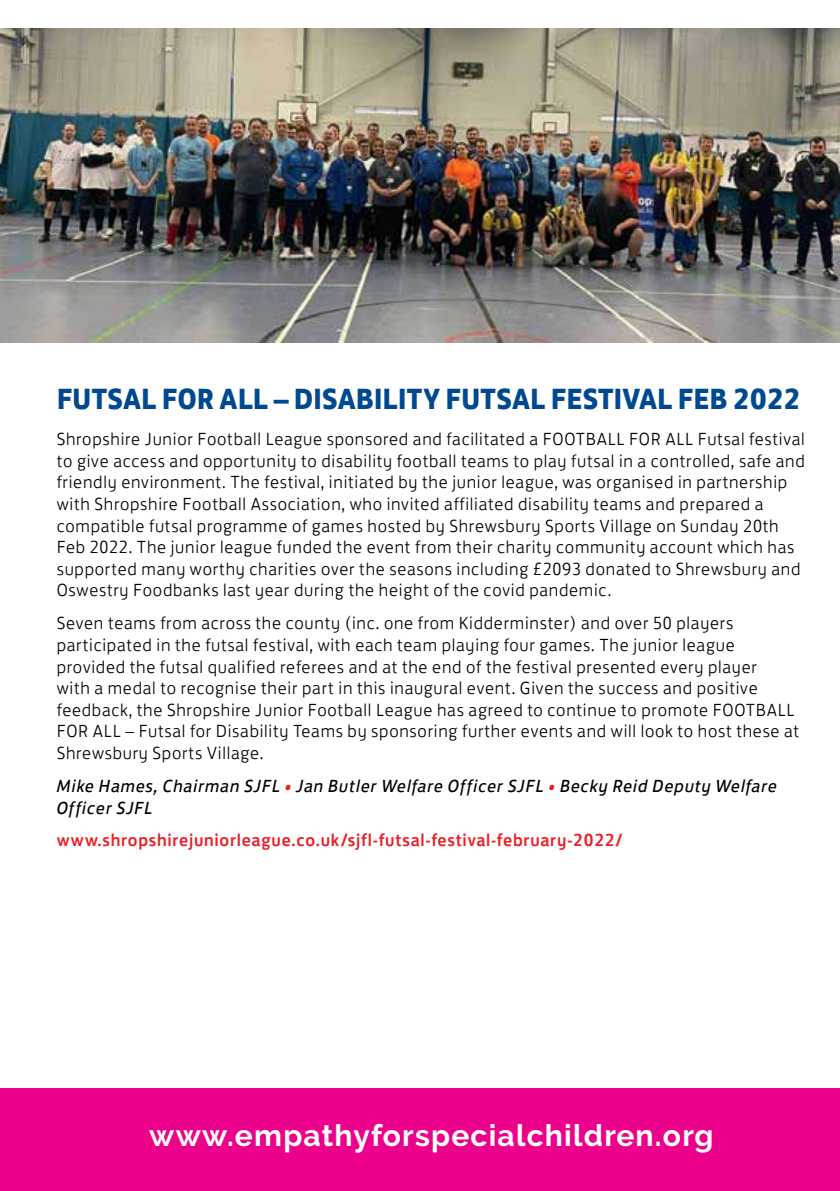
<style>
.page{position:relative;width:840px;height:1191px;background:#fff}
.page>*{position:absolute;margin:0;border:0;box-sizing:border-box;transform-origin:0 0}
.t1{font:700 30px "FS Jack";letter-spacing:-.01em;color:#004990}
.t2{font:700 30px "Raleway";letter-spacing:.04em;color:#fff}
.t3{font:300 18px/21.6px "FS Jack";letter-spacing:.04em;color:#000}
.t4{font:italic 18px/21.6px "FS Jack";letter-spacing:.04em;color:#000}
.t5{font:500 18px "FS Jack";letter-spacing:.04em;color:#ed1d24}
.s1{color:#ed1d24}
</style>
<div class="page">
<div style="left:0;top:1089px;width:839px;height:102px;background:#ec008c"></div>
<img style="left:0;top:28px;width:839px;height:314px">
<h1 class="t1" style="left:57px;top:374px;width:745px">FUTSAL FOR ALL – DISABILITY FUTSAL FESTIVAL FEB 2022</h1>
<p class="t3" style="left:57px;top:426px;width:749px">Shropshire Junior Football League sponsored and facilitated a FOOTBALL FOR ALL Futsal festival to give access and opportunity to disability football teams to play futsal in a controlled, safe and friendly environment. The festival, initiated by the junior league, was organised in partnership with Shropshire Football Association, who invited affiliated disability teams and prepared a compatible futsal programme of games hosted by Shrewsbury Sports Village on Sunday 20th Feb 2022. The junior league funded the event from their charity community account which has supported many worthy charities over the seasons including £2093 donated to Shrewsbury and Oswestry Foodbanks last year during the height of the covid pandemic.</p>
<p class="t3" style="left:57px;top:610px;width:743px">Seven teams from across the county (inc. one from Kidderminster) and over 50 players participated in the futsal festival, with each team playing four games. The junior league provided the futsal qualified referees and at the end of the festival presented every player<br>with a medal to recognise their part in this inaugural event. Given the success and positive feedback, the Shropshire Junior Football League has agreed to continue to promote FOOTBALL FOR ALL – Futsal for Disability Teams by sponsoring further events and will look to host these at Shrewsbury Sports Village.</p>
<p class="t4" style="left:57px;top:773px;width:721px">Mike Hames, Chairman SJFL <span class="s1">•</span> Jan Butler Welfare Officer SJFL <span class="s1">•</span> Becky Reid Deputy Welfare<br>Officer SJFL</p>
<p class="t5" style="left:57px;top:825px;width:567px">www.shropshirejuniorleague.co.uk/sjfl-futsal-festival-february-2022/</p>
<h1 class="t2" style="left:149px;top:1118px;width:565px">www.empathyforspecialchildren.org</h1>
</div>
